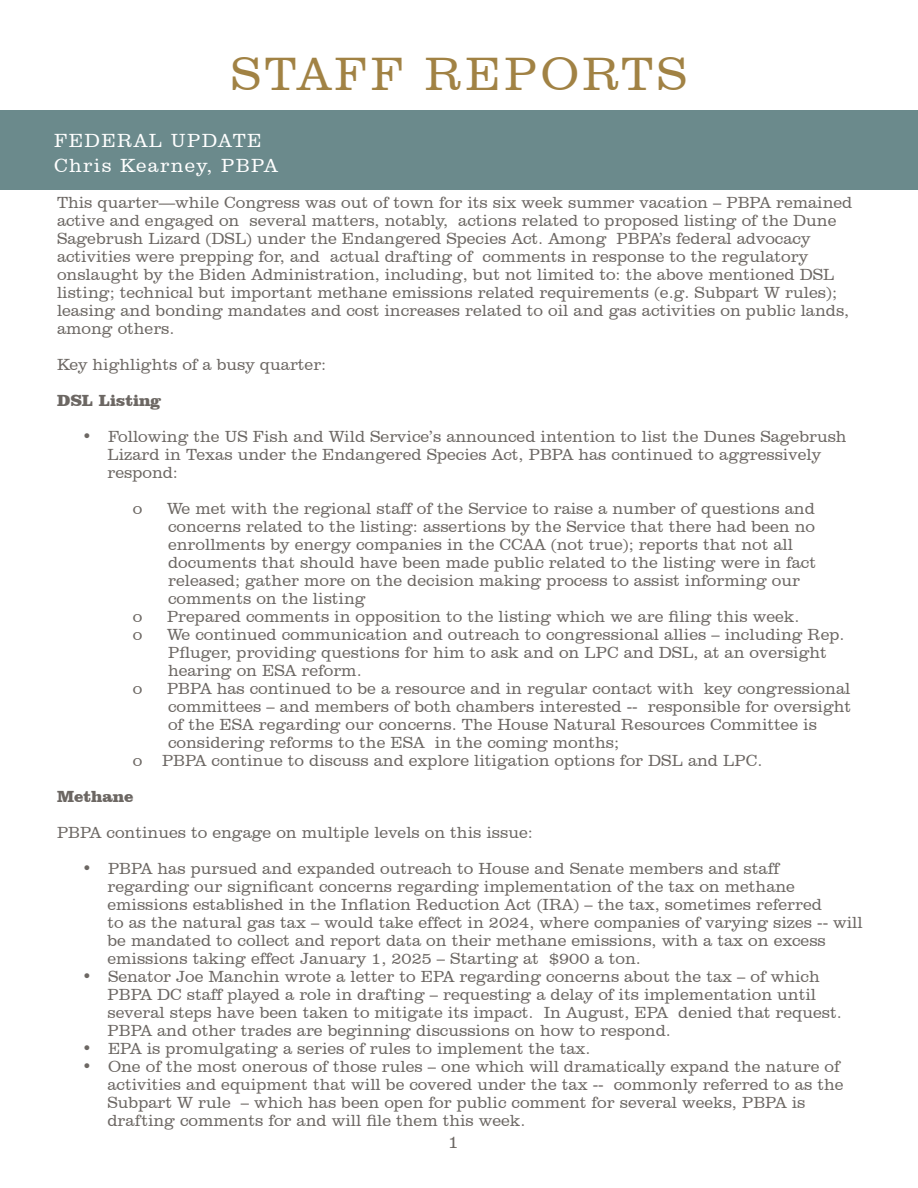
<style>
.page{position:relative;width:918px;height:1188px;background:#fff}
.page>*{position:absolute;margin:0;border:0;box-sizing:border-box;transform-origin:0 0}
.t1{font:300 48px "Clarendon BT";letter-spacing:.07em;color:#a18244}
.t2{font:300 19.5px/25.5px "Clarendon BT";letter-spacing:.07em;color:#fff}
.t3{font:300 18px "Clarendon BT";color:#6c6763}
.t4{font:300 16.5px/18px "Clarendon BT";color:#6c6763}
.t5{font:900 16.5px "Clarendon BT";color:#6c6763}
</style>
<div class="page">
<div style="left:0;top:110px;width:918px;height:80px;background:#6b8a8c"></div>
<p class="t1" style="left:231px;top:45px;width:458px">STAFF REPORTS</p>
<p class="t2" style="left:54px;top:127px;width:225px">FEDERAL UPDATE<br>Chris Kearney, PBPA</p>
<p class="t4" style="left:57px;top:193px;width:797px">This quarter—while Congress was out of town for its six week summer vacation – PBPA remained active and engaged on several matters, notably, actions related to proposed listing of the Dune Sagebrush Lizard (DSL) under the Endangered Species Act. Among PBPA’s federal advocacy activities were prepping for, and actual drafting of comments in response to the regulatory onslaught by the Biden Administration, including, but not limited to: the above mentioned DSL listing; technical but important methane emissions related requirements (e.g. Subpart W rules); leasing and bonding mandates and cost increases related to oil and gas activities on public lands, among others.</p>
<p class="t4" style="left:57px;top:355px;width:271px">Key highlights of a busy quarter:</p>
<p class="t5" style="left:57px;top:390px;width:105px">DSL Listing</p>
<p class="t4" style="left:82px;top:427px;width:766px">• Following the US Fish and Wild Service’s announced intention to list the Dunes Sagebrush</p>
<p class="t4" style="left:107px;top:445px;width:715px">Lizard in Texas under the Endangered Species Act, PBPA has continued to aggressively</p>
<p class="t4" style="left:107px;top:463px;width:72px">respond:</p>
<p class="t4" style="left:133px;top:499px;width:11px">o</p>
<p class="t4" style="left:167px;top:499px;width:649px">We met with the regional staff of the Service to raise a number of questions and</p>
<p class="t4" style="left:168px;top:517px;width:648px">concerns related to the listing: assertions by the Service that there had been no</p>
<p class="t4" style="left:168px;top:535px;width:627px">enrollments by energy companies in the CCAA (not true); reports that not all</p>
<p class="t4" style="left:168px;top:553px;width:650px">documents that should have been made public related to the listing were in fact</p>
<p class="t4" style="left:168px;top:571px;width:634px">released; gather more on the decision making process to assist informing our</p>
<p class="t4" style="left:168px;top:589px;width:199px">comments on the listing</p>
<p class="t4" style="left:133px;top:607px;width:11px">o</p>
<p class="t4" style="left:167px;top:607px;width:634px">Prepared comments in opposition to the listing which we are filing this week.</p>
<p class="t4" style="left:133px;top:625px;width:11px">o</p>
<p class="t4" style="left:167px;top:625px;width:679px">We continued communication and outreach to congressional allies – including Rep.</p>
<p class="t4" style="left:168px;top:643px;width:660px">Pfluger, providing questions for him to ask and on LPC and DSL, at an oversight</p>
<p class="t4" style="left:168px;top:661px;width:195px">hearing on ESA reform.</p>
<p class="t4" style="left:133px;top:679px;width:11px">o</p>
<p class="t4" style="left:167px;top:679px;width:685px">PBPA has continued to be a resource and in regular contact with key congressional</p>
<p class="t4" style="left:168px;top:697px;width:685px">committees – and members of both chambers interested -- responsible for oversight</p>
<p class="t4" style="left:168px;top:715px;width:650px">of the ESA regarding our concerns. The House Natural Resources Committee is</p>
<p class="t4" style="left:168px;top:733px;width:453px">considering reforms to the ESA in the coming months;</p>
<p class="t4" style="left:133px;top:751px;width:631px">o PBPA continue to discuss and explore litigation options for DSL and LPC.</p>
<p class="t5" style="left:57px;top:786px;width:78px">Methane</p>
<p class="t4" style="left:57px;top:823px;width:477px">PBPA continues to engage on multiple levels on this issue:</p>
<p class="t4" style="left:82px;top:859px;width:698px">• PBPA has pursued and expanded outreach to House and Senate members and staff</p>
<p class="t4" style="left:107px;top:877px;width:689px">regarding our significant concerns regarding implementation of the tax on methane</p>
<p class="t4" style="left:107px;top:895px;width:716px">emissions established in the Inflation Reduction Act (IRA) – the tax, sometimes referred</p>
<p class="t4" style="left:107px;top:913px;width:757px">to as the natural gas tax – would take effect in 2024, where companies of varying sizes -- will</p>
<p class="t4" style="left:107px;top:931px;width:720px">be mandated to collect and report data on their methane emissions, with a tax on excess</p>
<p class="t4" style="left:107px;top:949px;width:535px">emissions taking effect January 1, 2025 – Starting at $900 a ton.</p>
<p class="t4" style="left:82px;top:967px;width:739px">• Senator Joe Manchin wrote a letter to EPA regarding concerns about the tax – of which</p>
<p class="t4" style="left:107px;top:985px;width:710px">PBPA DC staff played a role in drafting – requesting a delay of its implementation until</p>
<p class="t4" style="left:107px;top:1003px;width:736px">several steps have been taken to mitigate its impact. In August, EPA denied that request.</p>
<p class="t4" style="left:107px;top:1021px;width:565px">PBPA and other trades are beginning discussions on how to respond.</p>
<p class="t4" style="left:82px;top:1039px;width:510px">• EPA is promulgating a series of rules to implement the tax.</p>
<p class="t4" style="left:82px;top:1057px;width:759px">• One of the most onerous of those rules – one which will dramatically expand the nature of</p>
<p class="t4" style="left:107px;top:1075px;width:737px">activities and equipment that will be covered under the tax -- commonly referred to as the</p>
<p class="t4" style="left:107px;top:1093px;width:699px">Subpart W rule – which has been open for public comment for several weeks, PBPA is</p>
<p class="t4" style="left:107px;top:1111px;width:420px">drafting comments for and will file them this week.</p>
<p class="t3" style="left:448px;top:1131px;width:13px">1</p>
</div>
